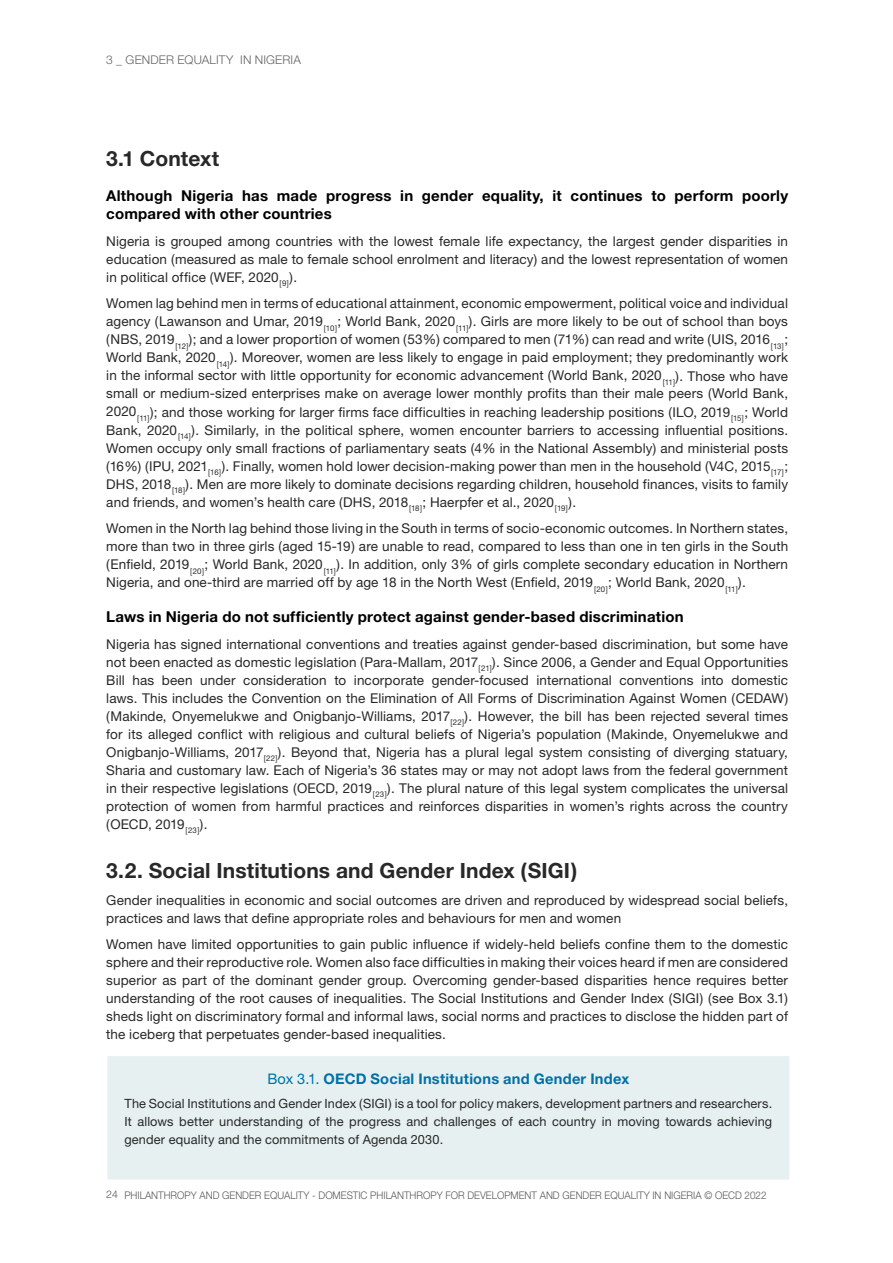
<style>
.page{position:relative;width:893px;height:1263px;background:#fff}
.page>*{position:absolute;margin:0;border:0;box-sizing:border-box;transform-origin:0 0}
.t1{font:700 21px "Helvetica Neue CE";letter-spacing:.005em;color:#282827}
.t2{font:700 15px/18px "Helvetica Neue CE";letter-spacing:.015em;color:#000}
.t3{font:700 14.7px "Helvetica Neue CE";letter-spacing:.015em;color:#0071a7}
.t4{font:13.5px/18px "Helvetica Neue";letter-spacing:.01em;color:#282827;text-align:justify}
.t5{font:12.75px/18px "Helvetica Neue";letter-spacing:.01em;color:#282827;text-align:justify}
.t6{font:300 12px "Helvetica Neue";color:#646363}
.t7{font:300 10.5px "Helvetica Neue";color:#575756}
.s1{font-family:"Helvetica Neue";font-weight:400}
</style>
<div class="page">
<div style="left:107px;top:1056px;width:682px;height:123px;background:#e6f0f1"></div>
<p class="t6" style="left:106px;top:52px;width:38px">3 _ GENDER</p>
<p class="t6" style="left:177px;top:52px;width:8px">EQUALITY</p>
<p class="t6" style="left:240px;top:52px;width:31px">IN NIGERIA</p>
<h1 class="t1" style="left:106px;top:146px;width:114px">3.1 Context</h1>
<p class="t2" style="left:106px;top:187px;width:683px">Although Nigeria has made progress in gender equality, it continues to perform poorly compared with other countries</p>
<p class="t4" style="left:106px;top:232px;width:683px">Nigeria is grouped among countries with the lowest female life expectancy, the largest gender disparities in education (measured as male to female school enrolment and literacy) and the lowest representation of women in political office (WEF, 2020<sub>[9]</sub>).</p>
<p class="t4" style="left:106px;top:294px;width:683px">Women lag behind men in terms of educational attainment, economic empowerment, political voice and individual agency (Lawanson and Umar, 2019<sub>[10]</sub>; World Bank, 2020<sub>[11]</sub>). Girls are more likely to be out of school than boys (NBS, 2019<sub>[12]</sub>); and a lower proportion of women (53%) compared to men (71%) can read and write (UIS, 2016<sub>[13]</sub>; World Bank, 2020<sub>[14]</sub>). Moreover, women are less likely to engage in paid employment; they predominantly work in the informal sector with little opportunity for economic advancement (World Bank, 2020<sub>[11]</sub>). Those who have small or medium-sized enterprises make on average lower monthly profits than their male peers (World Bank, 2020<sub>[11]</sub>); and those working for larger firms face difficulties in reaching leadership positions (ILO, 2019<sub>[15]</sub>; World Bank, 2020<sub>[14]</sub>). Similarly, in the political sphere, women encounter barriers to accessing influential positions.<br>Women occupy only small fractions of parliamentary seats (4% in the National Assembly) and ministerial posts (16%) (IPU, 2021<sub>[16]</sub>). Finally, women hold lower decision-making power than men in the household (V4C, 2015<sub>[17]</sub>; DHS, 2018<sub>[18]</sub>). Men are more likely to dominate decisions regarding children, household finances, visits to family and friends, and women’s health care (DHS, 2018<sub>[18]</sub>; Haerpfer et al., 2020<sub>[19]</sub>).</p>
<p class="t4" style="left:106px;top:519px;width:683px">Women in the North lag behind those living in the South in terms of socio-economic outcomes. In Northern states, more than two in three girls (aged 15-19) are unable to read, compared to less than one in ten girls in the South (Enfield, 2019<sub>[20]</sub>; World Bank, 2020<sub>[11]</sub>). In addition, only 3% of girls complete secondary education in Northern Nigeria, and one-third are married off by age 18 in the North West (Enfield, 2019<sub>[20]</sub>; World Bank, 2020<sub>[11]</sub>).</p>
<p class="t2" style="left:106px;top:608px;width:579px">Laws in Nigeria do not sufficiently protect against gender-based discrimination</p>
<p class="t4" style="left:106px;top:634px;width:683px">Nigeria has signed international conventions and treaties against gender-based discrimination, but some have not been enacted as domestic legislation (Para-Mallam, 2017<sub>[21]</sub>). Since 2006, a Gender and Equal Opportunities Bill has been under consideration to incorporate gender-focused international conventions into domestic laws. This includes the Convention on the Elimination of All Forms of Discrimination Against Women (CEDAW) (Makinde, Onyemelukwe and Onigbanjo-Williams, 2017<sub>[22]</sub>). However, the bill has been rejected several times for its alleged conflict with religious and cultural beliefs of Nigeria’s population (Makinde, Onyemelukwe and Onigbanjo-Williams, 2017<sub>[22]</sub>). Beyond that, Nigeria has a plural legal system consisting of diverging statuary, Sharia and customary law. Each of Nigeria’s 36 states may or may not adopt laws from the federal government in their respective legislations (OECD, 2019<sub>[23]</sub>). The plural nature of this legal system complicates the universal protection of women from harmful practices and reinforces disparities in women’s rights across the country (OECD, 2019<sub>[23]</sub>).</p>
<h1 class="t1" style="left:106px;top:858px;width:473px">3.2. Social Institutions and Gender Index (SIGI)</h1>
<p class="t4" style="left:106px;top:891px;width:683px">Gender inequalities in economic and social outcomes are driven and reproduced by widespread social beliefs, practices and laws that define appropriate roles and behaviours for men and women</p>
<p class="t4" style="left:106px;top:935px;width:683px">Women have limited opportunities to gain public influence if widely-held beliefs confine them to the domestic sphere and their reproductive role. Women also face difficulties in making their voices heard if men are considered superior as part of the dominant gender group. Overcoming gender-based disparities hence requires better understanding of the root causes of inequalities. The Social Institutions and Gender Index (SIGI) (see Box 3.1) sheds light on discriminatory formal and informal laws, social norms and practices to disclose the hidden part of the iceberg that perpetuates gender-based inequalities.</p>
<p class="t3" style="left:267px;top:1070px;width:363px"><span class="s1">Box 3.1.</span> OECD Social Institutions and Gender Index</p>
<p class="t5" style="left:124px;top:1095px;width:649px">The Social Institutions and Gender Index (SIGI) is a tool for policy makers, development partners and researchers.<br>It allows better understanding of the progress and challenges of each country in moving towards achieving gender equality and the commitments of Agenda 2030.</p>
<p class="t7" style="left:106px;top:1189px;width:662px">24 PHILANTHROPY AND GENDER EQUALITY - DOMESTIC PHILANTHROPY FOR DEVELOPMENT AND GENDER EQUALITY IN NIGERIA © OECD 2022</p>
</div>
